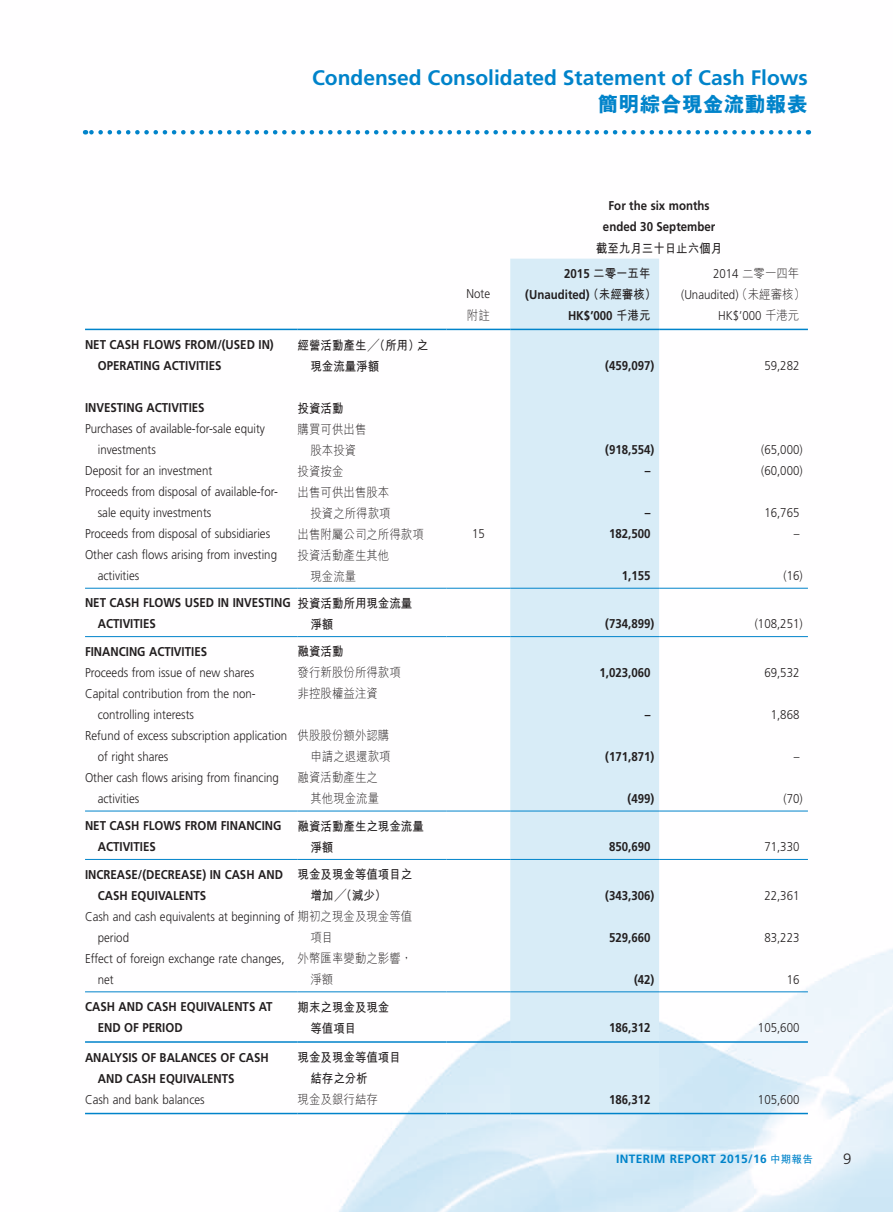
<style>
.page{position:relative;width:893px;height:1212px;background:#fff}
.page>*{position:absolute;margin:0;border:0;box-sizing:border-box;transform-origin:0 0}
.t1{font:700 21px "Frutiger LT Std";color:#0083ca}
.t2{font:800 21px "M Hei HK";color:#0083ca}
.t3{font:300 15px "Frutiger LT Std";color:#231f20}
.t4{font:300 12.75px/21px "Frutiger LT Std";color:#231f20;scale:.9 1}
.t5{font:700 12.75px/21px "Frutiger LT Std";color:#231f20;scale:.9 1}
.t6{font:300 12.75px/21px "M Hei HK";color:#231f20;text-align:right;scale:.9 1}
.t7{font:700 12.75px/21px "M Hei HK";color:#231f20;scale:.9 1}
.t8{font:700 12px "Frutiger LT Std";letter-spacing:.03em;color:#0083ca}
.s1{font-family:"Frutiger LT Std"}
.s2{font-weight:300}
.s3{font-family:"M Hei HK"}
.s4{font-family:"M Hei HK";font-size:10.5px}
</style>
<div class="page">
<img style="left:82px;top:130px;width:811px;height:1082px">
<svg style="left:85px;top:130px;width:714px;height:4px"></svg>
<div style="left:510px;top:259px;width:149px;height:854px;background:#d8ecf7"></div>
<hr style="left:85px;top:329px;width:213px;height:1px;background:#0083ca">
<hr style="left:298px;top:329px;width:148px;height:1px;background:#0083ca">
<hr style="left:446px;top:329px;width:64px;height:1px;background:#0083ca">
<hr style="left:510px;top:329px;width:149px;height:1px;background:#0083ca">
<hr style="left:659px;top:329px;width:149px;height:1px;background:#0083ca">
<hr style="left:85px;top:588px;width:213px;height:1px;background:#0083ca">
<hr style="left:298px;top:588px;width:148px;height:1px;background:#0083ca">
<hr style="left:446px;top:588px;width:64px;height:1px;background:#0083ca">
<hr style="left:510px;top:588px;width:149px;height:1px;background:#0083ca">
<hr style="left:659px;top:588px;width:149px;height:1px;background:#0083ca">
<hr style="left:85px;top:636px;width:213px;height:1px;background:#0083ca">
<hr style="left:298px;top:636px;width:148px;height:1px;background:#0083ca">
<hr style="left:446px;top:636px;width:64px;height:1px;background:#0083ca">
<hr style="left:510px;top:636px;width:149px;height:1px;background:#0083ca">
<hr style="left:659px;top:636px;width:149px;height:1px;background:#0083ca">
<hr style="left:85px;top:811px;width:213px;height:1px;background:#0083ca">
<hr style="left:298px;top:811px;width:148px;height:1px;background:#0083ca">
<hr style="left:446px;top:811px;width:64px;height:1px;background:#0083ca">
<hr style="left:510px;top:811px;width:149px;height:1px;background:#0083ca">
<hr style="left:659px;top:811px;width:149px;height:1px;background:#0083ca">
<hr style="left:85px;top:859px;width:213px;height:1px;background:#0083ca">
<hr style="left:298px;top:859px;width:148px;height:1px;background:#0083ca">
<hr style="left:446px;top:859px;width:64px;height:1px;background:#0083ca">
<hr style="left:510px;top:859px;width:149px;height:1px;background:#0083ca">
<hr style="left:659px;top:859px;width:149px;height:1px;background:#0083ca">
<hr style="left:85px;top:991px;width:213px;height:1px;background:#0083ca">
<hr style="left:298px;top:991px;width:148px;height:1px;background:#0083ca">
<hr style="left:446px;top:991px;width:64px;height:1px;background:#0083ca">
<hr style="left:510px;top:991px;width:149px;height:1px;background:#0083ca">
<hr style="left:659px;top:991px;width:149px;height:1px;background:#0083ca">
<hr style="left:85px;top:1041px;width:213px;height:2px;background:#0083ca">
<hr style="left:298px;top:1041px;width:148px;height:2px;background:#0083ca">
<hr style="left:446px;top:1041px;width:64px;height:2px;background:#0083ca">
<hr style="left:510px;top:1041px;width:149px;height:2px;background:#0083ca">
<hr style="left:659px;top:1041px;width:149px;height:2px;background:#0083ca">
<hr style="left:85px;top:1113px;width:213px;height:1px;background:#0083ca">
<hr style="left:298px;top:1113px;width:148px;height:1px;background:#0083ca">
<hr style="left:446px;top:1113px;width:64px;height:1px;background:#0083ca">
<hr style="left:510px;top:1113px;width:149px;height:1px;background:#0083ca">
<hr style="left:659px;top:1113px;width:149px;height:1px;background:#0083ca">
<h1 class="t1" style="left:312px;top:66px;width:497px">Condensed Consolidated Statement of Cash Flows</h1>
<h1 class="t2" style="left:598px;top:91px;width:211px">簡明綜合現金流動報表</h1>
<p class="t5" style="left:603px;top:195px;width:126px;text-align:center">For the six months ended 30 September</p>
<p class="t7" style="left:564px;top:234px;width:177px;line-height:25.2px;text-indent:32px">截至九月三十日止六個月<br><span class="s1">2015</span> 二零一五年</p>
<p class="t6" style="left:713px;top:262px;width:98px"><span class="s1">2014</span> 二零一四年</p>
<p class="t5" style="left:98px;top:334px;width:197px;text-indent:-13px">NET CASH FLOWS FROM/(USED IN)<br>OPERATING ACTIVITIES</p>
<p class="t7" style="left:310px;top:333px;width:132px;text-indent:-13px">經營活動產生<span class="s2">╱</span>（所用）之現金流量淨額</p>
<p class="t5" style="left:85px;top:397px;width:134px">INVESTING ACTIVITIES</p>
<p class="t7" style="left:298px;top:396px;width:53px">投資活動</p>
<p class="t4" style="left:98px;top:418px;width:187px;text-indent:-13px">Purchases of available-for-sale equity investments</p>
<p class="t6" style="left:298px;top:418px;width:78px;text-align:center">購買可供出售股本投資</p>
<p class="t4" style="left:467px;top:284px;width:28px">Note</p>
<p class="t5" style="left:525px;top:284px;width:147px">(Unaudited) <span class="s3">（未經審核）</span></p>
<p class="t4" style="left:681px;top:284px;width:139px">(Unaudited) <span class="s3">（未經審核）</span></p>
<p class="t6" style="left:467px;top:304px;width:27px">附註</p>
<p class="t5" style="left:568px;top:305px;width:93px">HK$’000 <span class="s3">千港元</span></p>
<p class="t4" style="left:718px;top:305px;width:92px">HK$’000 <span class="s3">千港元</span></p>
<p class="t5" style="left:605px;top:355px;width:56px">(459,097)</p>
<p class="t4" style="left:764px;top:355px;width:40px">59,282</p>
<p class="t5" style="left:605px;top:439px;width:56px">(918,554)</p>
<p class="t4" style="left:761px;top:439px;width:48px">(65,000)</p>
<p class="t4" style="left:85px;top:460px;width:143px">Deposit for an investment</p>
<p class="t6" style="left:298px;top:460px;width:53px">投資按金</p>
<p class="t5" style="left:645px;top:460px;width:8px">–</p>
<p class="t4" style="left:761px;top:460px;width:48px">(60,000)</p>
<p class="t4" style="left:98px;top:481px;width:202px;text-indent:-13px">Proceeds from disposal of available-for&shy;sale equity investments</p>
<p class="t6" style="left:298px;top:481px;width:105px">出售可供出售股本投資之所得款項</p>
<p class="t5" style="left:645px;top:502px;width:8px">–</p>
<p class="t4" style="left:764px;top:502px;width:40px">16,765</p>
<p class="t4" style="left:85px;top:523px;width:207px">Proceeds from disposal of subsidiaries</p>
<p class="t6" style="left:298px;top:523px;width:142px">出售附屬公司之所得款項</p>
<p class="t4" style="left:472px;top:523px;width:16px">15</p>
<p class="t5" style="left:609px;top:523px;width:48px">182,500</p>
<p class="t4" style="left:794px;top:523px;width:8px">–</p>
<p class="t4" style="left:98px;top:544px;width:201px;text-indent:-13px">Other cash flows arising from investing activities</p>
<p class="t6" style="left:310px;top:544px;width:89px;text-align:left;text-indent:-13px">投資活動產生其他現金流量</p>
<p class="t5" style="left:622px;top:565px;width:33px">1,155</p>
<p class="t4" style="left:783px;top:565px;width:23px">(16)</p>
<p class="t5" style="left:98px;top:592px;width:216px;text-indent:-13px">NET CASH FLOWS USED IN INVESTING<br>ACTIVITIES</p>
<p class="t7" style="left:310px;top:592px;width:115px;text-indent:-13px">投資活動所用現金流量淨額</p>
<p class="t5" style="left:605px;top:613px;width:56px">(734,899)</p>
<p class="t4" style="left:755px;top:614px;width:55px">(108,251)</p>
<p class="t5" style="left:85px;top:641px;width:137px">FINANCING ACTIVITIES</p>
<p class="t7" style="left:298px;top:640px;width:53px">融資活動</p>
<p class="t4" style="left:85px;top:662px;width:190px">Proceeds from issue of new shares</p>
<p class="t6" style="left:298px;top:662px;width:116px">發行新股份所得款項</p>
<p class="t5" style="left:600px;top:662px;width:58px">1,023,060</p>
<p class="t4" style="left:764px;top:662px;width:40px">69,532</p>
<p class="t4" style="left:98px;top:683px;width:177px;text-indent:-13px">Capital contribution from the non&shy;controlling interests</p>
<p class="t6" style="left:298px;top:683px;width:91px">非控股權益注資</p>
<p class="t5" style="left:645px;top:704px;width:8px">–</p>
<p class="t4" style="left:771px;top:704px;width:33px">1,868</p>
<p class="t4" style="left:98px;top:725px;width:212px;text-indent:-13px">Refund of excess subscription application of right shares</p>
<p class="t6" style="left:298px;top:725px;width:105px">供股股份額外認購申請之退還款項</p>
<p class="t4" style="left:98px;top:767px;width:203px;text-indent:-13px">Other cash flows arising from financing activities</p>
<p class="t6" style="left:298px;top:767px;width:92px">融資活動產生之其他現金流量</p>
<p class="t5" style="left:98px;top:815px;width:206px;text-indent:-13px">NET CASH FLOWS FROM FINANCING<br>ACTIVITIES</p>
<p class="t7" style="left:310px;top:815px;width:128px;text-indent:-13px">融資活動產生之現金流量淨額</p>
<p class="t5" style="left:98px;top:864px;width:207px;text-indent:-13px">INCREASE/(DECREASE) IN CASH AND<br>CASH EQUIVALENTS</p>
<p class="t7" style="left:310px;top:863px;width:115px;text-indent:-13px">現金及現金等值項目之增加<span class="s2">╱</span>（減少）</p>
<p class="t5" style="left:605px;top:746px;width:56px">(171,871)</p>
<p class="t4" style="left:794px;top:746px;width:8px">–</p>
<p class="t5" style="left:628px;top:788px;width:31px">(499)</p>
<p class="t4" style="left:783px;top:788px;width:23px">(70)</p>
<p class="t5" style="left:609px;top:836px;width:48px">850,690</p>
<p class="t4" style="left:764px;top:836px;width:40px">71,330</p>
<p class="t5" style="left:605px;top:885px;width:56px">(343,306)</p>
<p class="t4" style="left:764px;top:885px;width:40px">22,361</p>
<p class="t4" style="left:98px;top:906px;width:351px;text-indent:-13px">Cash and cash equivalents at beginning of <span class="s3">期初之現金及現金等值</span>period</p>
<p class="t6" style="left:310px;top:926px;width:27px">項目</p>
<p class="t5" style="left:609px;top:927px;width:48px">529,660</p>
<p class="t4" style="left:764px;top:927px;width:40px">83,223</p>
<p class="t4" style="left:98px;top:948px;width:209px;text-indent:-13px">Effect of foreign exchange rate changes, net</p>
<p class="t6" style="left:310px;top:947px;width:115px;text-align:left;text-indent:-13px">外幣匯率變動之影響，淨額</p>
<p class="t5" style="left:98px;top:996px;width:196px;text-indent:-13px">CASH AND CASH EQUIVALENTS AT<br>END OF PERIOD</p>
<p class="t7" style="left:310px;top:995px;width:89px;text-indent:-13px">期末之現金及現金等值項目</p>
<p class="t5" style="left:634px;top:969px;width:24px">(42)</p>
<p class="t4" style="left:787px;top:969px;width:16px">16</p>
<p class="t5" style="left:609px;top:1017px;width:48px">186,312</p>
<p class="t4" style="left:758px;top:1017px;width:48px">105,600</p>
<p class="t5" style="left:98px;top:1047px;width:191px;text-indent:-13px">ANALYSIS OF BALANCES OF CASH<br>AND CASH EQUIVALENTS</p>
<p class="t7" style="left:310px;top:1046px;width:102px;text-indent:-13px">現金及現金等值項目結存之分析</p>
<p class="t4" style="left:85px;top:1089px;width:134px">Cash and bank balances</p>
<p class="t6" style="left:298px;top:1088px;width:91px">現金及銀行結存</p>
<p class="t5" style="left:609px;top:1089px;width:48px">186,312</p>
<p class="t4" style="left:758px;top:1089px;width:48px">105,600</p>
<p class="t8" style="left:616px;top:1151px;width:198px">INTERIM REPORT 2015/16 <span class="s4">中期報告</span></p>
<p class="t3" style="left:843px;top:1150px;width:10px">9</p>
</div>
